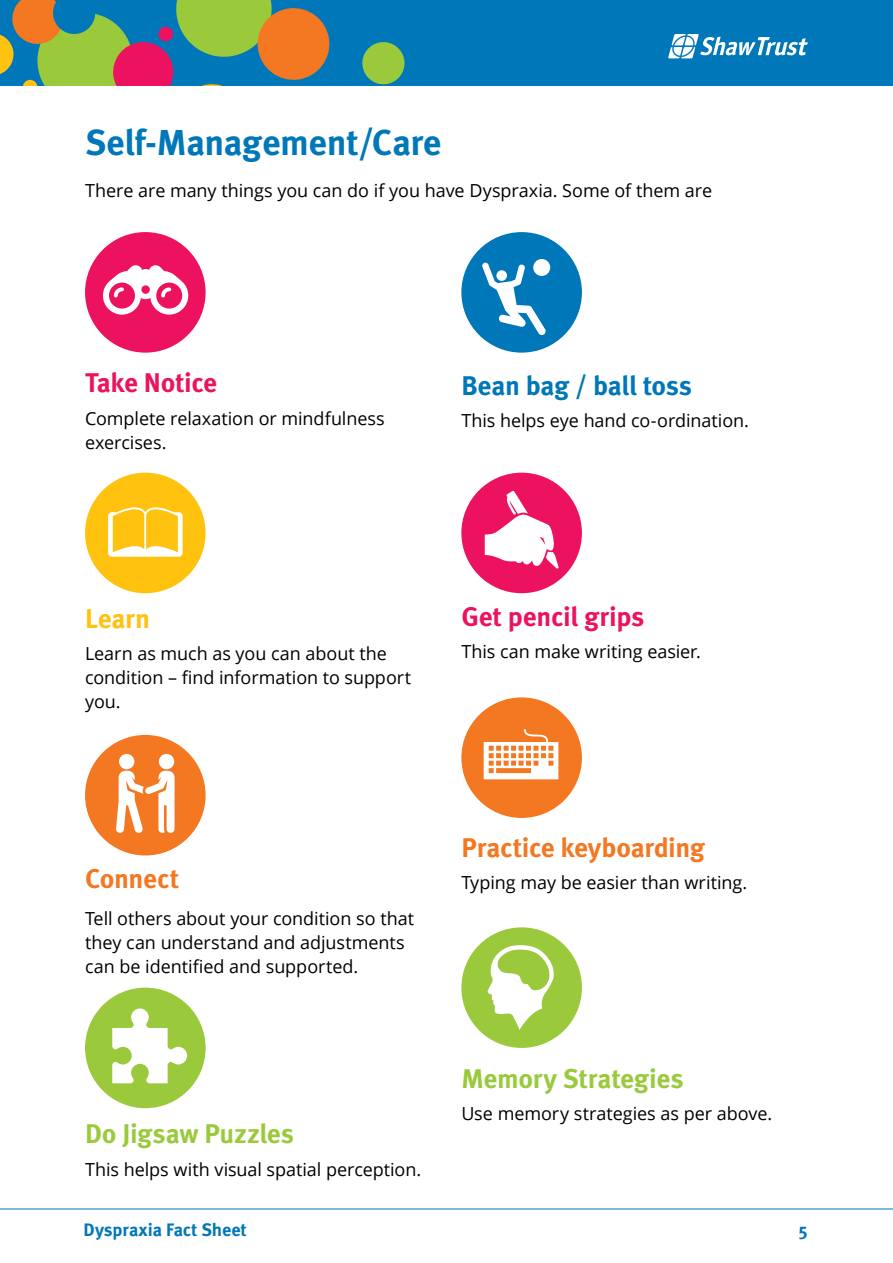
<style>
.page{position:relative;width:893px;height:1263px;background:#fff}
.page>*{position:absolute;margin:0;border:0;box-sizing:border-box;transform-origin:0 0}
.t1{font:700 36px "Meta OT";letter-spacing:-.01em;color:#0077b8}
.t2{font:700 27px "Meta OT";letter-spacing:-.01em;color:#9aca3c}
.t3{font:700 27px "Meta OT";letter-spacing:-.015em;color:#f47721}
.t4{font:700 27px "Meta OT";letter-spacing:-.015em;color:#ed125f}
.t5{font:700 27px "Meta OT";letter-spacing:-.015em;color:#0077b8}
.t6{font:700 27px "Meta OT";letter-spacing:-.005em;color:#ffc20e}
.t7{font:18px/24px "Open Sans";letter-spacing:-.005em;color:#000}
.t8{font:700 18px "Meta OT";letter-spacing:-.01em;color:#0077b8}
</style>
<div class="page">
<hr style="left:0;top:1208px;width:893px;height:1px;background:#0077b8">
<div style="left:0;top:0;width:893px;height:85px;background:#0077b8"></div>
<svg style="left:362px;top:42px;width:43px;height:43px"></svg>
<svg style="left:0;top:0;width:330px;height:85px"></svg>
<svg style="left:668px;top:34px;width:140px;height:24px"></svg>
<div style="left:85px;top:232px;width:121px;height:121px;background:#ed125f;border-radius:50%"></div>
<svg style="left:103px;top:265px;width:85px;height:50px"></svg>
<div style="left:85px;top:988px;width:121px;height:120px;background:#9aca3c;border-radius:50%"></div>
<svg style="left:112px;top:1008px;width:75px;height:75px"></svg>
<div style="left:85px;top:473px;width:121px;height:120px;background:#ffc20e;border-radius:50%"></div>
<svg style="left:108px;top:507px;width:75px;height:50px"></svg>
<div style="left:85px;top:735px;width:121px;height:120px;background:#f47721;border-radius:50%"></div>
<div style="left:119px;top:754px;width:15px;height:15px;background:#fff;border-radius:50%"></div>
<div style="left:159px;top:754px;width:15px;height:15px;background:#fff;border-radius:50%"></div>
<svg style="left:116px;top:771px;width:59px;height:62px"></svg>
<div style="left:461px;top:473px;width:121px;height:120px;background:#ed125f;border-radius:50%"></div>
<svg style="left:485px;top:491px;width:74px;height:78px"></svg>
<div style="left:461px;top:697px;width:121px;height:121px;background:#f47721;border-radius:50%"></div>
<svg style="left:484px;top:729px;width:74px;height:50px"></svg>
<div style="left:461px;top:927px;width:121px;height:121px;background:#9aca3c;border-radius:50%"></div>
<svg style="left:488px;top:945px;width:66px;height:85px"></svg>
<div style="left:461px;top:232px;width:121px;height:121px;background:#0077b8;border-radius:50%"></div>
<svg style="left:482px;top:262px;width:64px;height:73px"></svg>
<div style="left:533px;top:259px;width:17px;height:17px;background:#fff;border-radius:50%"></div>
<h1 class="t1" style="left:85px;top:119px;width:358px">Self-Management/Care</h1>
<p class="t7" style="left:85px;top:178px;width:629px">There are many things you can do if you have Dyspraxia. Some of them are</p>
<h2 class="t4" style="left:85px;top:366px;width:134px">Take Notice</h2>
<p class="t7" style="left:85px;top:406px;width:301px">Complete relaxation or mindfulness exercises.</p>
<h2 class="t5" style="left:461px;top:368px;width:232px">Bean bag / ball toss</h2>
<p class="t7" style="left:461px;top:408px;width:289px">This helps eye hand co-ordination.</p>
<h2 class="t6" style="left:85px;top:601px;width:67px">Learn</h2>
<p class="t7" style="left:85px;top:641px;width:328px">Learn as much as you can about the condition – find information to support you.</p>
<h2 class="t4" style="left:461px;top:599px;width:184px">Get pencil grips</h2>
<p class="t7" style="left:461px;top:639px;width:241px">This can make writing easier.</p>
<h2 class="t3" style="left:85px;top:862px;width:96px">Connect</h2>
<p class="t7" style="left:85px;top:906px;width:330px">Tell others about your condition so that they can understand and adjustments can be identified and supported.</p>
<h2 class="t2" style="left:85px;top:1117px;width:210px">Do Jigsaw Puzzles</h2>
<p class="t7" style="left:85px;top:1157px;width:338px">This helps with visual spatial perception.</p>
<h2 class="t3" style="left:461px;top:830px;width:245px">Practice keyboarding</h2>
<p class="t7" style="left:461px;top:870px;width:287px">Typing may be easier than writing.</p>
<h2 class="t2" style="left:461px;top:1061px;width:224px">Memory Strategies</h2>
<p class="t7" style="left:461px;top:1101px;width:312px">Use memory strategies as per above.</p>
<p class="t8" style="left:84px;top:1218px;width:165px">Dyspraxia Fact Sheet</p>
<p class="t8" style="left:799px;top:1218px;width:11px">5</p>
</div>
